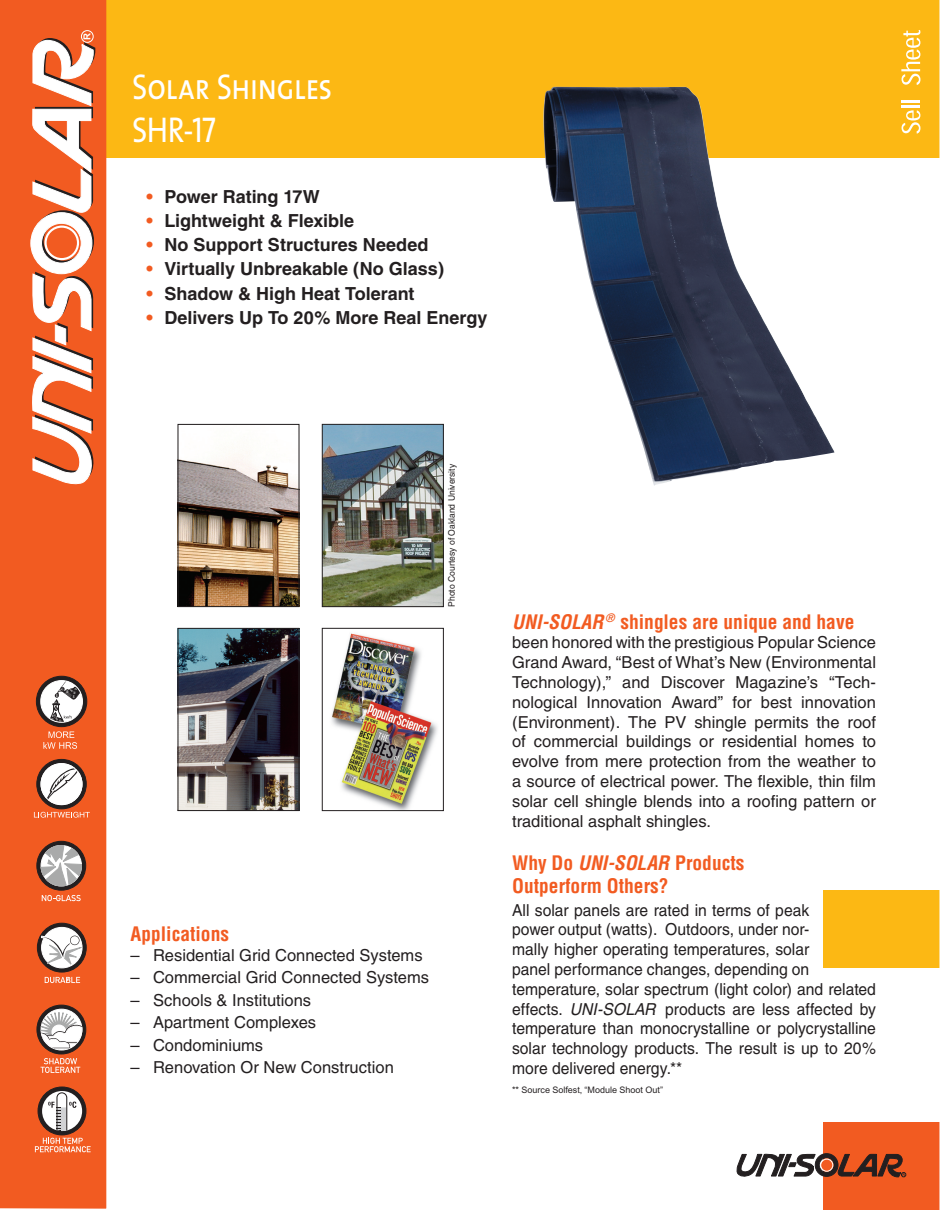
<style>
.page{position:relative;width:945px;height:1215px;background:#fff}
.page>*{position:absolute;margin:0;border:0;box-sizing:border-box;transform-origin:0 0}
.t1{font:36px/43.2px "The Sans Caps";letter-spacing:-.02em;color:#fff;scale:.85 1}
.t2{font:700 condensed 19.5px/23.4px "Helvetica";color:#f25b21}
.t3{font:700 18px "Helvetica";color:#231f20}
.t4{font:16.5px/19.8px "Helvetica";color:#231f20;text-align:justify}
.t5{font:16.5px/19.8px "Helvetica";color:#231f20;scale:.95 1}
.t6{font:700 9.6px "Arial";color:#fff}
.t7{font:9px "Arial";color:#231f20}
.t8{font:9px "Helvetica";color:#231f20;scale:.95 1}
.s1{color:#f25b21}
.s2{font-style:italic}
</style>
<div class="page">
<div style="left:1px;top:0;width:938px;height:158px;background:#fcb814"></div>
<div style="left:0;top:0;width:106px;height:1209px;background:#f25b21"></div>
<svg style="left:44px;top:976px;width:37px;height:8px"></svg>
<svg style="left:41px;top:894px;width:40px;height:8px"></svg>
<svg style="left:40px;top:1056px;width:41px;height:17px"></svg>
<svg style="left:29px;top:30px;width:67px;height:455px"></svg>
<div style="left:823px;top:1123px;width:116px;height:87px;background:#f25b21"></div>
<svg style="left:737px;top:1153px;width:169px;height:24px"></svg>
<div style="left:823px;top:890px;width:116px;height:78px;background:#fcb814"></div>
<svg style="left:37px;top:923px;width:49px;height:49px"></svg>
<div style="left:37px;top:923px;width:49px;height:49px;border:1px solid #231f20;border-radius:50%"></div>
<div style="left:42px;top:927px;width:40px;height:41px;background:#fff;border-radius:50%"></div>
<div style="left:42px;top:927px;width:40px;height:41px;border:1px solid #fff;border-radius:50%"></div>
<div style="left:69px;top:935px;width:11px;height:11px;border:1px solid #fff;border-radius:50%"></div>
<svg style="left:41px;top:936px;width:41px;height:28px"></svg>
<div style="left:37px;top:841px;width:49px;height:49px;background:#231f20;border-radius:50%"></div>
<div style="left:37px;top:841px;width:49px;height:49px;border:1px solid #231f20;border-radius:50%"></div>
<svg style="left:41px;top:845px;width:41px;height:41px;background:#b0a9a7"></svg>
<svg style="left:37px;top:1005px;width:49px;height:49px"></svg>
<div style="left:37px;top:1005px;width:49px;height:49px;border:1px solid #231f20;border-radius:50%"></div>
<div style="left:41px;top:1009px;width:41px;height:41px;border:1px solid #fff;border-radius:50%"></div>
<svg style="left:41px;top:1011px;width:41px;height:37px"></svg>
<div style="left:38px;top:1087px;width:48px;height:48px;background:#231f20;border-radius:50%"></div>
<svg style="left:34px;top:1092px;width:57px;height:61px;background:#cd8c73"></svg>
<svg style="left:901px;top:100px;width:19px;height:34px"></svg>
<svg style="left:901px;top:30px;width:19px;height:55px"></svg>
<svg style="left:33px;top:810px;width:57px;height:10px"></svg>
<svg style="left:37px;top:759px;width:49px;height:50px"></svg>
<div style="left:37px;top:759px;width:49px;height:50px;border:1px solid #231f20;border-radius:50%"></div>
<div style="left:41px;top:764px;width:41px;height:41px;background:#fff;border-radius:50%"></div>
<svg style="left:46px;top:768px;width:34px;height:33px"></svg>
<div style="left:41px;top:763px;width:41px;height:42px;border:1px solid #fff;border-radius:50%"></div>
<svg style="left:36px;top:676px;width:51px;height:51px"></svg>
<div style="left:36px;top:676px;width:51px;height:51px;border:1px solid #231f20;border-radius:50%"></div>
<svg style="left:41px;top:681px;width:41px;height:41px"></svg>
<svg style="left:49px;top:681px;width:32px;height:41px"></svg>
<div style="left:41px;top:681px;width:42px;height:41px;border:1px solid #fff;border-radius:50%"></div>
<svg style="left:43px;top:731px;width:34px;height:18px"></svg>
<img style="left:543px;top:87px;width:292px;height:399px">
<img style="left:324px;top:426px;width:118px;height:179px">
<div style="left:322px;top:424px;width:122px;height:183px;border:1px solid #231f20"></div>
<img style="left:179px;top:448px;width:119px;height:157px">
<div style="left:177px;top:424px;width:123px;height:183px;border:1px solid #231f20"></div>
<img style="left:331px;top:633px;width:106px;height:176px">
<div style="left:322px;top:628px;width:122px;height:183px;border:1px solid #231f20"></div>
<img style="left:179px;top:630px;width:119px;height:179px">
<div style="left:177px;top:628px;width:123px;height:183px;border:1px solid #231f20"></div>
<p class="t6" style="left:82px;top:40px;width:8px;rotate:-90deg">R</p>
<h1 class="t1" style="left:132px;top:65px;width:237px">Solar Shingles<br>SHR-17</h1>
<p class="t3" style="left:146px;top:190px;width:175px"><span class="s1">•</span> Power Rating 17W</p>
<p class="t3" style="left:146px;top:214px;width:209px"><span class="s1">•</span> Lightweight &amp; Flexible</p>
<p class="t3" style="left:146px;top:238px;width:283px"><span class="s1">•</span> No Support Structures Needed</p>
<p class="t3" style="left:146px;top:262px;width:299px"><span class="s1">•</span> Virtually Unbreakable (No Glass)</p>
<p class="t3" style="left:146px;top:287px;width:270px"><span class="s1">•</span> Shadow &amp; High Heat Tolerant</p>
<p class="t3" style="left:146px;top:311px;width:343px"><span class="s1">•</span> Delivers Up To 20% More Real Energy</p>
<p class="t8" style="left:448px;top:607px;width:152px;rotate:-90deg">Photo Courtesy of Oakland University</p>
<p class="t2" style="left:130px;top:924px;width:100px">Applications</p>
<p class="t4" style="left:130px;top:947px;width:294px">– Residential Grid Connected Systems</p>
<p class="t4" style="left:130px;top:969px;width:300px">– Commercial Grid Connected Systems</p>
<p class="t4" style="left:130px;top:992px;width:182px">– Schools &amp; Institutions</p>
<p class="t4" style="left:130px;top:1014px;width:187px">– Apartment Complexes</p>
<p class="t4" style="left:130px;top:1037px;width:134px">– Condominiums</p>
<p class="t4" style="left:130px;top:1059px;width:265px">– Renovation Or New Construction</p>
<p class="t2" style="left:512px;top:611px;width:344px"><span class="s2">UNI-SOLAR</span> <sup>®</sup> shingles are unique and have</p>
<p class="t4" style="left:512px;top:634px;width:365px">been honored with the prestigious Popular Science Grand Award, “Best of What’s New (Environmental Technology),” and Discover Magazine’s “Tech&shy;nological Innovation Award” for best innovation (Environment). The PV shingle permits the roof of commercial buildings or residential homes to evolve from mere protection from the weather to a source of electrical power. The flexible, thin film solar cell shingle blends into a roofing pattern or traditional asphalt shingles.</p>
<p class="t2" style="left:512px;top:853px;width:234px">Why Do <span class="s2">UNI-SOLAR</span> Products<br>Outperform Others?</p>
<p class="t5" style="left:512px;top:902px;width:385px">All solar panels are rated in terms of peak<br>power output (watts). Outdoors, under nor-<br>mally higher operating temperatures, solar<br>panel performance changes, depending on temperature, solar spectrum (light color) and related effects. <span class="s2">UNI-SOLAR</span> products are less affected by temperature than monocrystalline or polycrystalline solar technology products. The result is up to 20% more delivered energy.**</p>
<p class="t7" style="left:512px;top:1087px;width:153px">** Source Solfest, “Module Shoot Out”</p>
</div>
